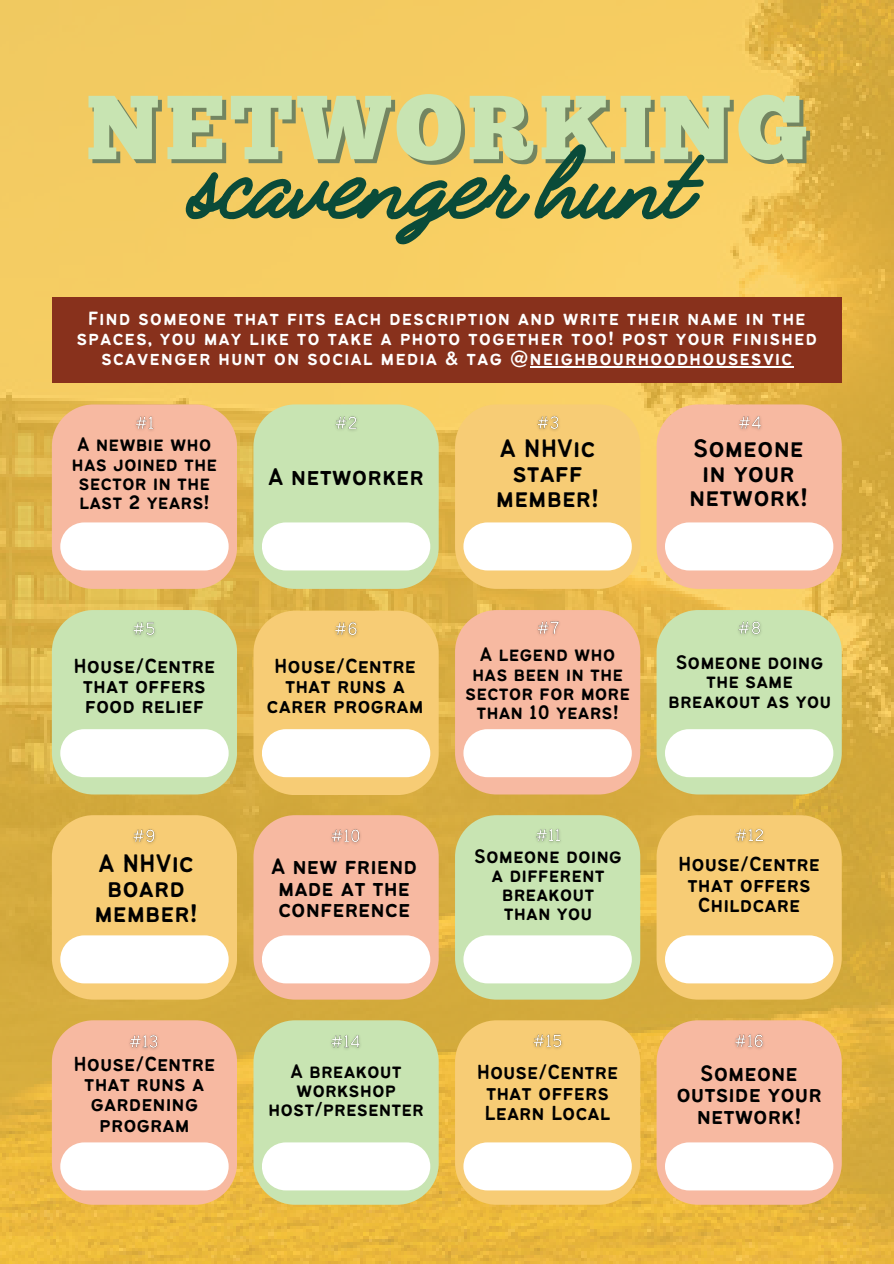
<style>
.page{position:relative;width:894px;height:1264px;background:#fff}
.page>*{position:absolute;margin:0;border:0;box-sizing:border-box;transform-origin:0 0}
.t1{font:700 121.5px "Jimmy Script";color:#0a4b39}
.t2{font:90.6px "Chunk Five";letter-spacing:.055em;color:#738561}
.t3{font:27.9px/24.8px "Bantayog";color:#000;text-align:center}
.t4{font:26.55px "Bantayog";color:#000}
.t5{font:24.6px/21.3px "Bantayog";color:#000}
.t6{font:22.5px/20.2px "Bantayog";color:#000;text-align:center}
.t7{font:21.6px/19.2px "Bantayog";color:#000;text-align:center}
.t8{font:21.15px/20.2px "Bantayog";letter-spacing:.04em;color:#fff;text-align:center}
</style>
<div class="page">
<img style="left:0;top:0;width:893px;height:1263px">
<svg style="left:253px;top:404px;width:185px;height:185px;background:#cae1ac"></svg>
<svg style="left:52px;top:404px;width:185px;height:185px;background:#f5b99c"></svg>
<div style="left:455px;top:404px;width:185px;height:185px;background:#f7cc75"></div>
<svg style="left:656px;top:404px;width:185px;height:185px;background:#f6b99c"></svg>
<svg style="left:253px;top:610px;width:185px;height:185px;background:#f5ca72"></svg>
<div style="left:52px;top:610px;width:185px;height:184px;background:#c8e4b2"></div>
<div style="left:455px;top:610px;width:185px;height:184px;background:#f7b9a1"></div>
<div style="left:656px;top:610px;width:185px;height:184px;background:#c8e4b2"></div>
<svg style="left:253px;top:815px;width:185px;height:184px;background:#f4b89b"></svg>
<svg style="left:52px;top:815px;width:185px;height:184px;background:#f5ca72"></svg>
<svg style="left:455px;top:815px;width:185px;height:184px;background:#c8e0ab"></svg>
<svg style="left:656px;top:815px;width:185px;height:184px;background:#f4ca71"></svg>
<svg style="left:253px;top:1020px;width:185px;height:184px;background:#c9e1ab"></svg>
<svg style="left:52px;top:1020px;width:185px;height:184px;background:#f5b89b"></svg>
<svg style="left:455px;top:1020px;width:185px;height:184px;background:#f5ca72"></svg>
<svg style="left:656px;top:1020px;width:185px;height:184px;background:#f6b99b"></svg>
<div style="left:262px;top:522px;width:168px;height:48px;background:#fff;border-radius:24px"></div>
<div style="left:60px;top:522px;width:168px;height:48px;background:#fff;border-radius:24px"></div>
<div style="left:463px;top:522px;width:168px;height:48px;background:#fff;border-radius:24px"></div>
<div style="left:664px;top:522px;width:169px;height:48px;background:#fff;border-radius:24px"></div>
<div style="left:262px;top:729px;width:168px;height:48px;background:#fff;border-radius:24px"></div>
<div style="left:60px;top:729px;width:168px;height:48px;background:#fff;border-radius:24px"></div>
<div style="left:463px;top:729px;width:168px;height:48px;background:#fff;border-radius:24px"></div>
<div style="left:664px;top:729px;width:169px;height:48px;background:#fff;border-radius:24px"></div>
<div style="left:262px;top:935px;width:168px;height:48px;background:#fff;border-radius:24px"></div>
<div style="left:60px;top:935px;width:168px;height:48px;background:#fff;border-radius:24px"></div>
<div style="left:463px;top:935px;width:168px;height:48px;background:#fff;border-radius:24px"></div>
<div style="left:664px;top:935px;width:169px;height:48px;background:#fff;border-radius:24px"></div>
<div style="left:262px;top:1142px;width:168px;height:48px;background:#fff;border-radius:24px"></div>
<div style="left:60px;top:1142px;width:168px;height:48px;background:#fff;border-radius:24px"></div>
<div style="left:463px;top:1142px;width:168px;height:48px;background:#fff;border-radius:24px"></div>
<div style="left:664px;top:1142px;width:169px;height:48px;background:#fff;border-radius:24px"></div>
<div style="left:52px;top:298px;width:789px;height:85px;background:#88311c"></div>
<hr style="left:529px;top:366px;width:264px;height:1px;background:#fff">
<img style="left:130px;top:411px;width:29px;height:25px">
<img style="left:329px;top:411px;width:33px;height:25px">
<img style="left:531px;top:411px;width:33px;height:24px">
<img style="left:733px;top:411px;width:33px;height:24px">
<img style="left:127px;top:617px;width:35px;height:24px">
<img style="left:329px;top:617px;width:34px;height:24px">
<img style="left:531px;top:616px;width:33px;height:24px">
<img style="left:732px;top:616px;width:33px;height:24px">
<img style="left:127px;top:824px;width:35px;height:24px">
<img style="left:325px;top:824px;width:40px;height:24px">
<img style="left:530px;top:824px;width:35px;height:23px">
<img style="left:729px;top:824px;width:39px;height:23px">
<img style="left:124px;top:1030px;width:38px;height:24px">
<img style="left:325px;top:1030px;width:40px;height:24px">
<img style="left:527px;top:1029px;width:40px;height:24px">
<img style="left:729px;top:1029px;width:39px;height:24px">
<h2 class="t2" style="left:90px;top:95px;width:722px">NETWORKING</h2>
<h4 class="t1" style="left:194px;top:102px;width:497px">scavenger hunt</h4>
<p class="t8" style="left:76px;top:309px;width:742px">Find someone that fits each description and write their name in the spaces, you may like to take a photo together too! post your finished scavenger hunt on social media &amp; tag @neighbourhoodhousesvic</p>
<h1 class="t7" style="left:72px;top:436px;width:147px">A newbie who has joined the sector in the last 2 years!</h1>
<h5 class="t4" style="left:268px;top:466px;width:157px">A networker</h5>
<h5 class="t3" style="left:496px;top:438px;width:105px">A NHVic staff member!</h5>
<h3 class="t3" style="left:689px;top:437px;width:120px">Someone in your network!</h3>
<h3 class="t6" style="left:74px;top:657px;width:143px">House/Centre that offers food relief</h3>
<h5 class="t3" style="left:94px;top:852px;width:105px">A NHVic board member!</h5>
<h5 class="t6" style="left:266px;top:657px;width:158px">House/Centre that runs a carer program</h5>
<h4 class="t7" style="left:465px;top:646px;width:166px">A legend who has been in the sector for more than 10 years!</h4>
<h4 class="t7" style="left:668px;top:654px;width:164px">Someone doing the same breakout as you</h4>
<h3 class="t5" style="left:271px;top:857px;width:147px">A new friend made at the conference</h3>
<h2 class="t7" style="left:474px;top:848px;width:149px">Someone doing a different breakout<br>than you</h2>
<h4 class="t6" style="left:678px;top:855px;width:143px">House/Centre that offers<br>Childcare</h4>
<h3 class="t6" style="left:73px;top:1055px;width:143px">House/Centre that runs a gardening program</h3>
<h4 class="t7" style="left:268px;top:1063px;width:157px">A breakout workshop host/presenter</h4>
<h5 class="t6" style="left:476px;top:1063px;width:143px">House/Centre that offers<br>Learn Local</h5>
<h4 class="t5" style="left:676px;top:1063px;width:147px;text-align:center">Someone outside your network!</h4>
</div>
